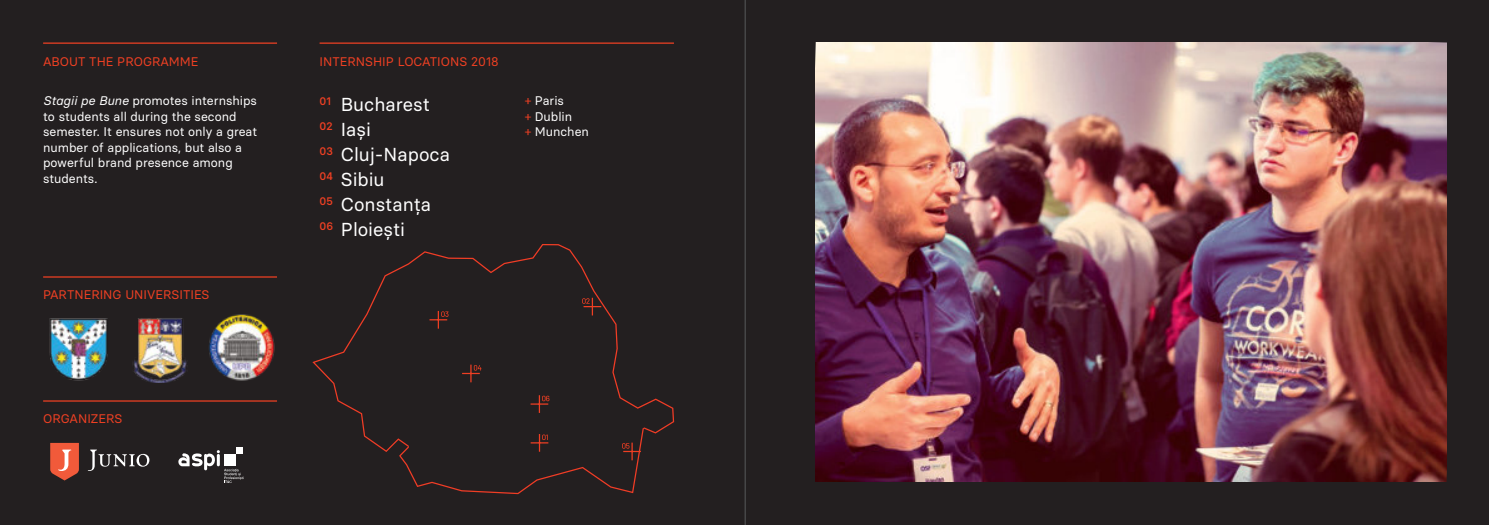
<style>
.page{position:relative;width:1490px;height:525px;background:#fff}
.page>*{position:absolute;margin:0;border:0;box-sizing:border-box;transform-origin:0 0}
.t1{font:18.75px/25px "Basier Square";color:#fff}
.t2{font:12.5px/15.6px "Basier Square";color:#fff}
.t3{font:12.5px "Basier Square";color:#ef4023}
.s1{font-style:italic}
.s2{color:#ef4023}
</style>
<div class="page">
<div style="left:1px;top:0;width:1488px;height:524px;background:#231f20"></div>
<img style="left:49px;top:318px;width:59px;height:63px">
<img style="left:133px;top:318px;width:54px;height:65px">
<img style="left:209px;top:314px;width:66px;height:67px">
<svg style="left:88px;top:450px;width:61px;height:21px"></svg>
<svg style="left:50px;top:443px;width:29px;height:38px"></svg>
<div style="left:236px;top:447px;width:7px;height:7px;background:#fff"></div>
<svg style="left:178px;top:450px;width:66px;height:33px"></svg>
<hr style="left:43px;top:400px;width:234px;height:2px;background:#ef4023">
<hr style="left:43px;top:276px;width:234px;height:2px;background:#ef4023">
<hr style="left:43px;top:43px;width:234px;height:1px;background:#ef4023">
<hr style="left:320px;top:43px;width:354px;height:1px;background:#ef4023">
<img style="left:816px;top:43px;width:630px;height:439px">
<svg style="left:312px;top:244px;width:362px;height:250px"></svg>
<svg style="left:582px;top:298px;width:19px;height:17px"></svg>
<svg style="left:530px;top:395px;width:19px;height:18px"></svg>
<svg style="left:622px;top:443px;width:19px;height:17px"></svg>
<svg style="left:531px;top:434px;width:17px;height:18px"></svg>
<hr style="left:745px;top:0;width:1px;height:524px;background:#58595b">
<p class="t3" style="left:43px;top:54px;width:157px">ABOUT THE PROGRAMME</p>
<p class="t3" style="left:320px;top:54px;width:181px">INTERNSHIP LOCATIONS 2018</p>
<p class="t2" style="left:43px;top:93px;width:216px"><span class="s1">Stagii pe Bune</span> promotes internships to students all during the second semester. It ensures not only a great number of applications, but also a powerful brand presence among students.</p>
<p class="t3" style="left:43px;top:287px;width:168px">PARTNERING UNIVERSITIES</p>
<p class="t3" style="left:43px;top:411px;width:81px">ORGANIZERS</p>
<h1 class="t1" style="left:320px;top:92px;width:132px"><sup>01</sup> Bucharest<br><sup>02</sup> Iași<br><sup>03</sup> Cluj-Napoca<br><sup>04</sup> Sibiu<br><sup>05</sup> Constanța<br><sup>06</sup> Ploiești</h1>
<p class="t2" style="left:525px;top:93px;width:65px"><span class="s2">+</span> Paris<br><span class="s2">+</span> Dublin<br><span class="s2">+</span> Munchen</p>
</div>
